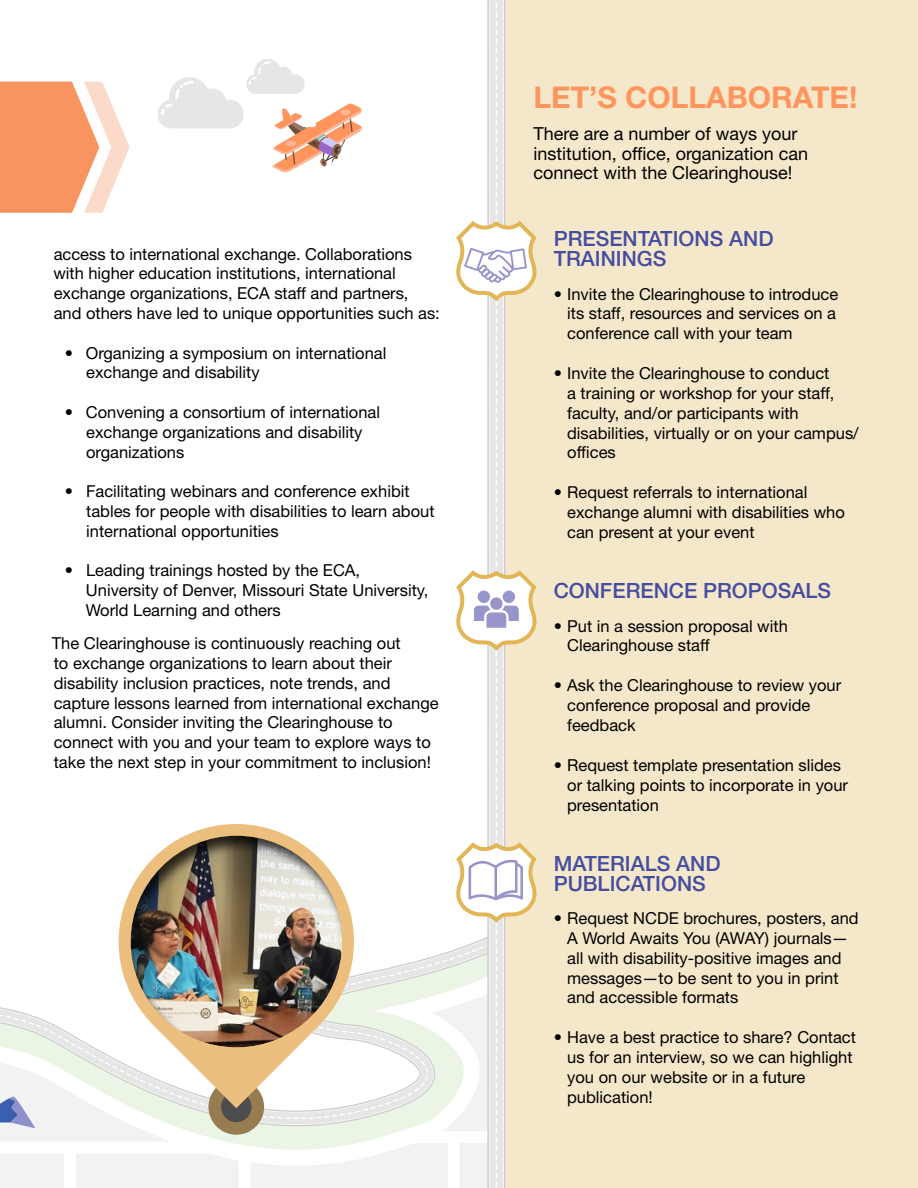
<style>
.page{position:relative;width:918px;height:1188px;background:#fff}
.page>*{position:absolute;margin:0;border:0;box-sizing:border-box;transform-origin:0 0}
.Story-Sidebar-H2{font:700 30px "Helvetica Neue LT Std";color:#ff955d}
.Story-Sidebar-H3{font:500 21px/19.8px "Helvetica Neue LT Std";color:#444da1}
.Story-Sidebar-BodyTe{font:18px/19.8px "Helvetica Neue LT Std";color:#000}
.Story2-Body_Text{font:16.5px/19.8px "Helvetica Neue LT Std";color:#000}
</style>
<div class="page">
<svg style="left:0;top:949px;width:454px;height:239px"></svg>
<div style="left:64px;top:1152px;width:12px;height:36px;background:#fff"></div>
<div style="left:0;top:1142px;width:204px;height:11px;background:#fff"></div>
<div style="left:239px;top:1153px;width:12px;height:35px;background:#fff"></div>
<div style="left:414px;top:1131px;width:191px;height:12px;background:#fff"></div>
<div style="left:448px;top:1137px;width:12px;height:51px;background:#fff"></div>
<hr style="left:176px;top:1187px;width:69px;height:1px;background:#fff">
<svg style="left:0;top:1097px;width:35px;height:31px"></svg>
<svg style="left:208px;top:1108px;width:56px;height:27px;background:#9a8e73"></svg>
<svg style="left:119px;top:1048px;width:235px;height:60px"></svg>
<svg style="left:0;top:82px;width:130px;height:131px"></svg>
<div style="left:117px;top:823px;width:238px;height:225px;background:#000;opacity:.75"></div>
<svg style="left:158px;top:59px;width:204px;height:114px"></svg>
<div style="left:501px;top:0;width:417px;height:1188px;background:#f5e8ca"></div>
<svg style="left:454px;top:0;width:83px;height:1188px"></svg>
<p class="Story2-Body_Text" style="left:53px;top:244px;width:388px">access to international exchange. Collaborations with higher education institutions, international exchange organizations, ECA staff and partners, and others have led to unique opportunities such as:</p>
<p class="Story2-Body_Text" style="left:86px;top:343px;width:302px;text-indent:-21px">• Organizing a symposium on international exchange and disability</p>
<p class="Story2-Body_Text" style="left:86px;top:402px;width:295px;text-indent:-21px">• Convening a consortium of international exchange organizations and disability organizations</p>
<p class="Story2-Body_Text" style="left:86px;top:481px;width:350px;text-indent:-21px">• Facilitating webinars and conference exhibit tables for people with disabilities to learn about international opportunities</p>
<p class="Story2-Body_Text" style="left:86px;top:560px;width:344px;text-indent:-21px">• Leading trainings hosted by the ECA,<br>University of Denver, Missouri State University,<br>World Learning and others</p>
<p class="Story2-Body_Text" style="left:52px;top:633px;width:388px">The Clearinghouse is continuously reaching out<br>to exchange organizations to learn about their disability inclusion practices, note trends, and capture lessons learned from international exchange alumni. Consider inviting the Clearinghouse to connect with you and your team to explore ways to take the next step in your commitment to inclusion!</p>
<h2 class="Story-Sidebar-H2" style="left:533px;top:79px;width:325px">LET’S COLLABORATE!</h2>
<p class="Story-Sidebar-BodyTe" style="left:533px;top:123px;width:276px">There are a number of ways your institution, office, organization can connect with the Clearinghouse!</p>
<h3 class="Story-Sidebar-H3" style="left:554px;top:229px;width:221px">PRESENTATIONS AND<br>TRAININGS</h3>
<p class="Story2-Body_Text" style="left:567px;top:284px;width:273px;text-indent:-14px">• Invite the Clearinghouse to introduce its staff, resources and services on a conference call with your team</p>
<p class="Story2-Body_Text" style="left:567px;top:363px;width:293px;text-indent:-14px">• Invite the Clearinghouse to conduct<br>a training or workshop for your staff, faculty, and/or participants with disabilities, virtually or on your campus/ offices</p>
<p class="Story2-Body_Text" style="left:567px;top:482px;width:279px;text-indent:-14px">• Request referrals to international exchange alumni with disabilities who can present at your event</p>
<h3 class="Story-Sidebar-H3" style="left:554px;top:581px;width:279px">CONFERENCE PROPOSALS</h3>
<p class="Story2-Body_Text" style="left:567px;top:616px;width:222px;text-indent:-14px">• Put in a session proposal with<br>Clearinghouse staff</p>
<p class="Story2-Body_Text" style="left:567px;top:676px;width:276px;text-indent:-14px">• Ask the Clearinghouse to review your conference proposal and provide feedback</p>
<p class="Story2-Body_Text" style="left:567px;top:755px;width:282px;text-indent:-14px">• Request template presentation slides or talking points to incorporate in your presentation</p>
<h3 class="Story-Sidebar-H3" style="left:554px;top:853px;width:168px">MATERIALS AND<br>PUBLICATIONS</h3>
<p class="Story2-Body_Text" style="left:567px;top:908px;width:293px;text-indent:-14px">• Request NCDE brochures, posters, and A World Awaits You (AWAY) journals— all with disability-positive images and messages—to be sent to you in print and accessible formats</p>
<p class="Story2-Body_Text" style="left:567px;top:1027px;width:290px;text-indent:-14px">• Have a best practice to share? Contact us for an interview, so we can highlight you on our website or in a future publication!</p>
</div>
